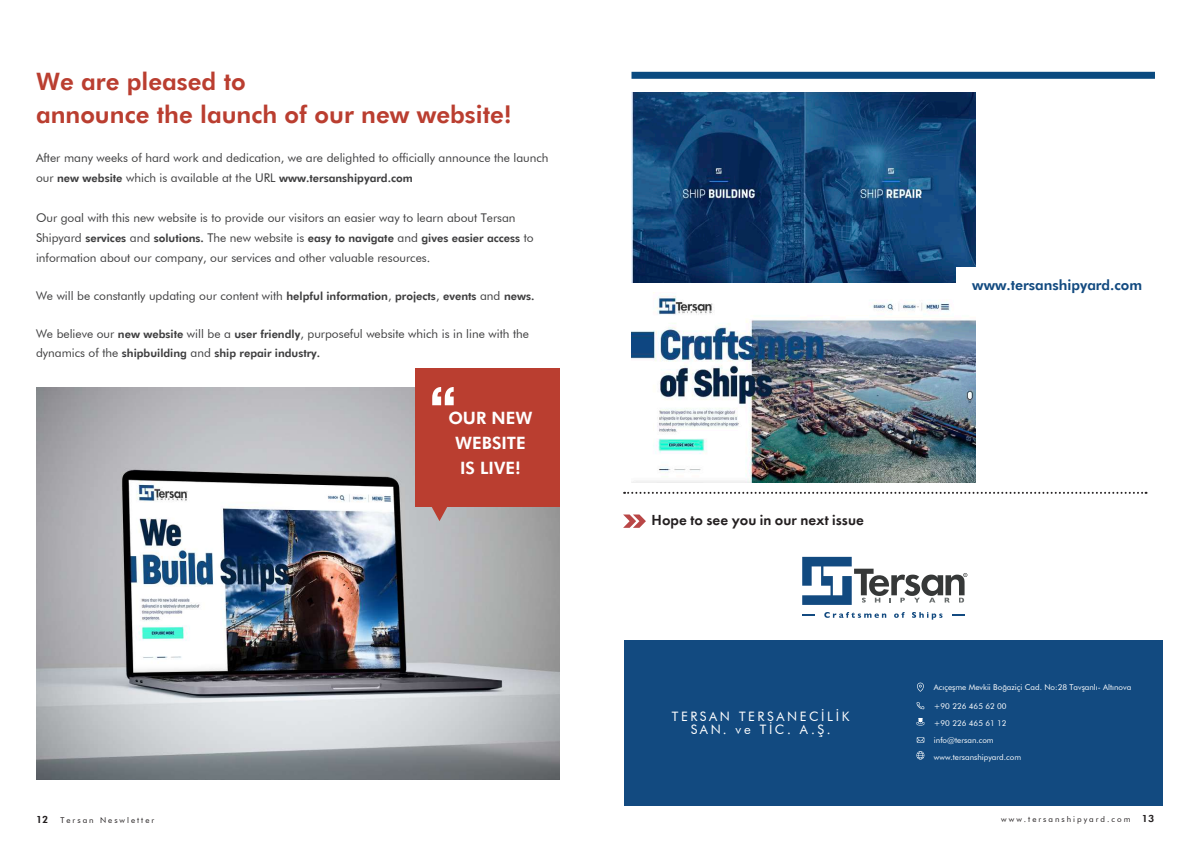
<style>
.page{position:relative;width:1191px;height:842px;background:#fff}
.page>*{position:absolute;margin:0;border:0;box-sizing:border-box;transform-origin:0 0}
.t1{font:800 24px/33px "Futura BT";color:#ba3e30}
.t2{font:800 17px/25px "Futura BT";color:#fff;text-align:center}
.t3{font:15px "Futura Demi C";color:#231f20}
.t4{font:800 14px "Futura BT";color:#124a80}
.t5{font:13px/13px "Futura BT";letter-spacing:.2em;color:#fff;text-align:center}
.t6{font:12px "Futura BT";color:#3e3e3f}
.t7{font:800 11px "Futura BT";color:#3e3e3f}
.t8{font:8px/17px "Futura BT";color:#fff}
.t9{font:8px "Futura BT";letter-spacing:.25em;color:#231f20}
.s1{font-weight:400;font-size:12px}
.s2{font-weight:800;font-size:11px}
.s3{font-weight:800;font-size:10px}
</style>
<div class="page">
<div style="left:624px;top:640px;width:538px;height:165px;background:#124a80"></div>
<img style="left:631px;top:92px;width:344px;height:190px">
<img style="left:631px;top:292px;width:344px;height:190px">
<svg style="left:623px;top:514px;width:23px;height:14px"></svg>
<div style="left:631px;top:72px;width:524px;height:7px;background:#0a4a80"></div>
<svg style="left:624px;top:492px;width:522px;height:2px"></svg>
<svg style="left:824px;top:612px;width:62px;height:6px"></svg>
<svg style="left:894px;top:612px;width:10px;height:6px"></svg>
<svg style="left:912px;top:612px;width:30px;height:8px"></svg>
<svg style="left:802px;top:615px;width:13px;height:1px"></svg>
<svg style="left:952px;top:615px;width:12px;height:1px"></svg>
<svg style="left:802px;top:557px;width:165px;height:48px"></svg>
<svg style="left:917px;top:683px;width:6px;height:9px"></svg>
<svg style="left:916px;top:751px;width:8px;height:8px"></svg>
<svg style="left:916px;top:737px;width:8px;height:6px"></svg>
<svg style="left:916px;top:718px;width:8px;height:7px"></svg>
<svg style="left:916px;top:702px;width:8px;height:7px"></svg>
<img style="left:36px;top:387px;width:523px;height:393px">
<div style="left:415px;top:369px;width:144px;height:138px;background:#ba3e30"></div>
<svg style="left:432px;top:387px;width:22px;height:18px"></svg>
<svg style="left:431px;top:507px;width:16px;height:14px"></svg>
<div style="left:956px;top:267px;width:199px;height:37px;background:#fff"></div>
<h1 class="t1" style="left:36px;top:65px;width:477px">We are pleased to<br>announce the launch of our new website!</h1>
<p class="t6" style="left:36px;top:150px;width:514px">After many weeks of hard work and dedication, we are delighted to officially announce the launch</p>
<p class="t7" style="left:36px;top:171px;width:378px"><span class="s1">our</span> new website <span class="s1">which is available at the URL</span> www.tersanshipyard.com</p>
<p class="t6" style="left:36px;top:210px;width:481px">Our goal with this new website is to provide our visitors an easier way to learn about Tersan</p>
<p class="t7" style="left:36px;top:231px;width:499px"><span class="s1">Shipyard</span> services <span class="s1">and</span> solutions. <span class="s1">The new website is</span> easy to navigate <span class="s1">and</span> gives easier access <span class="s1">to</span></p>
<p class="t6" style="left:36px;top:250px;width:396px">information about our company, our services and other valuable resources.</p>
<p class="t6" style="left:36px;top:288px;width:500px">We will be constantly updating our content with <span class="s2">helpful information</span>, <span class="s2">projects</span>, <span class="s2">events</span> and <span class="s2">news.</span></p>
<p class="t6" style="left:36px;top:326px;width:494px">We believe our <span class="s2">new website</span> will be a <span class="s2">user friendly</span>, purposeful website which is in line with the</p>
<p class="t7" style="left:36px;top:346px;width:286px"><span class="s1">dynamics of the</span> shipbuilding <span class="s1">and</span> ship repair industry.</p>
<h2 class="t2" style="left:448px;top:405px;width:86px">OUR NEW<br>WEBSITE<br>IS LIVE!</h2>
<p class="t4" style="left:972px;top:277px;width:171px">www.tersanshipyard.com</p>
<p class="t3" style="left:651px;top:511px;width:214px">Hope to see you in our next issue</p>
<p class="t8" style="left:934px;top:679px;width:199px">Acıçeşme Mevkii Boğaziçi Cad. No:28 Tavşanlı- Altınova</p>
<p class="t5" style="left:672px;top:710px;width:179px">TERSAN TERSANECİLİK<br>SAN. ve TİC. A.Ş.</p>
<p class="t8" style="left:934px;top:697px;width:74px">+90 226 465 62 00 +90 226 465 61 12</p>
<p class="t8" style="left:934px;top:731px;width:89px">info@tersan.com www.tersanshipyard.com</p>
<p class="t9" style="left:36px;top:815px;width:120px"><span class="s3">12</span> Tersan Neswletter</p>
<p class="t9" style="left:1001px;top:814px;width:154px">www.tersanshipyard.com <span class="s3">13</span></p>
</div>
